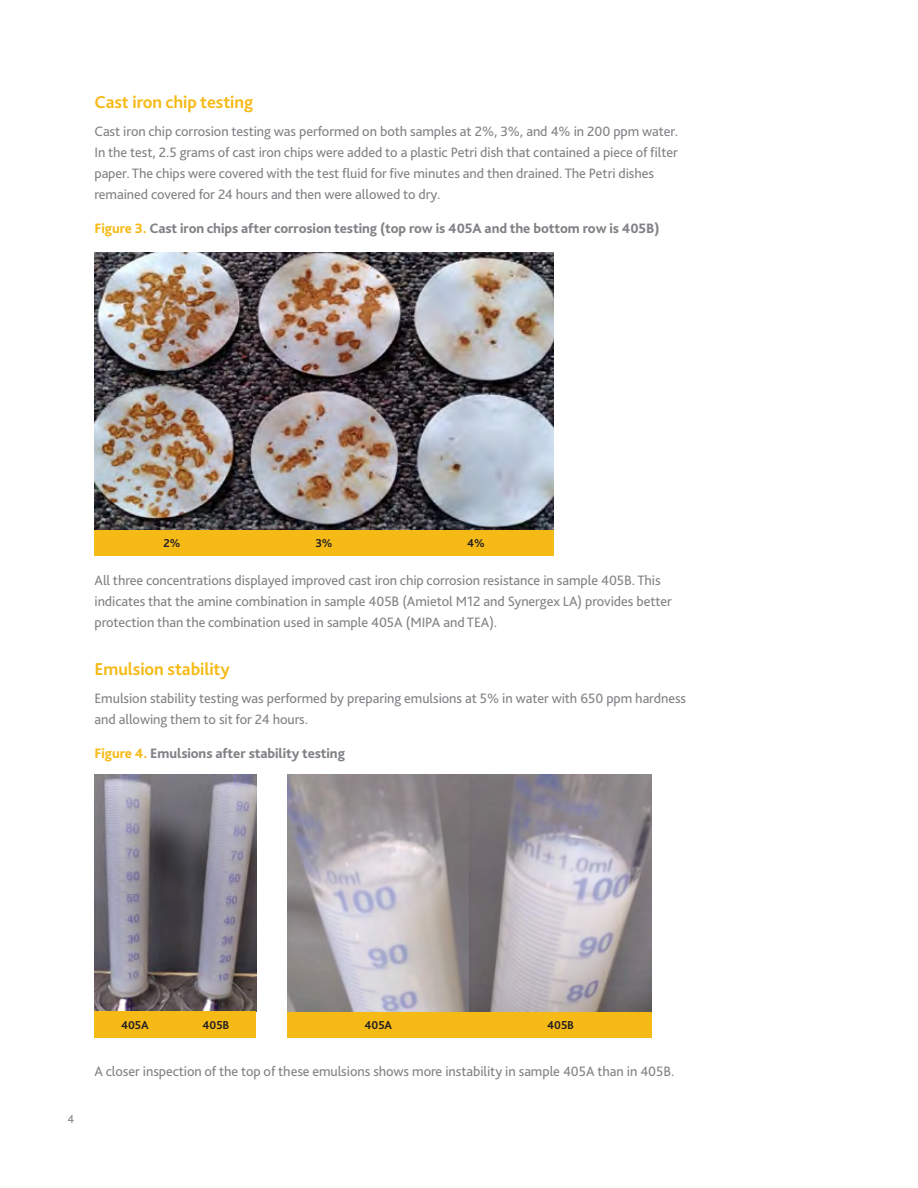
<style>
.page{position:relative;width:918px;height:1188px;background:#fff}
.page>*{position:absolute;margin:0;border:0;box-sizing:border-box;transform-origin:0 0}
.Section_Heading{font:700 18px "Bliss Pro";letter-spacing:-.005em;color:#f6ba17}
.Body_Copy{font:14.25px/21px "Bliss Pro";letter-spacing:-.005em;color:#808285}
.Table_and_Figure_Num{font:800 14.25px "Bliss Pro";letter-spacing:-.005em;color:#808285}
.t1{font:700 12px "Bliss Pro";letter-spacing:-.005em;color:#231f20}
.t2{font:12px "Bliss Pro";color:#808285}
.s1{color:#f6ba17}
</style>
<div class="page">
<div style="left:94px;top:529px;width:156px;height:27px;background:#f6ba17"></div>
<div style="left:250px;top:529px;width:148px;height:27px;background:#f6ba17"></div>
<div style="left:398px;top:529px;width:156px;height:27px;background:#f6ba17"></div>
<img style="left:94px;top:252px;width:460px;height:277px">
<img style="left:94px;top:775px;width:162px;height:236px">
<div style="left:94px;top:1011px;width:82px;height:27px;background:#f6ba17"></div>
<div style="left:176px;top:1011px;width:80px;height:27px;background:#f6ba17"></div>
<div style="left:287px;top:1011px;width:183px;height:27px;background:#f6ba17"></div>
<div style="left:470px;top:1011px;width:182px;height:27px;background:#f6ba17"></div>
<img style="left:287px;top:775px;width:365px;height:236px">
<p class="Section_Heading" style="left:94px;top:91px;width:160px">Cast iron chip testing</p>
<p class="Body_Copy" style="left:94px;top:120px;width:585px">Cast iron chip corrosion testing was performed on both samples at 2%, 3%, and 4% in 200 ppm water.<br>In the test, 2.5 grams of cast iron chips were added to a plastic Petri dish that contained a piece of filter paper. The chips were covered with the test fluid for five minutes and then drained. The Petri dishes remained covered for 24 hours and then were allowed to dry.</p>
<p class="Table_and_Figure_Num" style="left:94px;top:220px;width:567px"><span class="s1">Figure 3.</span> Cast iron chips after corrosion testing (top row is 405A and the bottom row is 405B)</p>
<p class="t1" style="left:164px;top:536px;width:19px">2%</p>
<p class="t1" style="left:315px;top:536px;width:19px">3%</p>
<p class="t1" style="left:467px;top:536px;width:19px">4%</p>
<p class="Body_Copy" style="left:94px;top:570px;width:579px">All three concentrations displayed improved cast iron chip corrosion resistance in sample 405B. This indicates that the amine combination in sample 405B (Amietol M12 and Synergex LA) provides better protection than the combination used in sample 405A (MIPA and TEA).</p>
<p class="Section_Heading" style="left:94px;top:658px;width:137px">Emulsion stability</p>
<p class="Body_Copy" style="left:94px;top:687px;width:593px">Emulsion stability testing was performed by preparing emulsions at 5% in water with 650 ppm hardness and allowing them to sit for 24 hours.</p>
<p class="Table_and_Figure_Num" style="left:94px;top:745px;width:252px"><span class="s1">Figure 4.</span> Emulsions after stability testing</p>
<p class="t2" style="left:68px;top:1111px;width:8px">4</p>
<p class="t1" style="left:121px;top:1018px;width:29px">405A</p>
<p class="t1" style="left:203px;top:1018px;width:28px">405B</p>
<p class="t1" style="left:365px;top:1018px;width:29px">405A</p>
<p class="t1" style="left:547px;top:1018px;width:28px">405B</p>
<p class="Body_Copy" style="left:94px;top:1061px;width:581px">A closer inspection of the top of these emulsions shows more instability in sample 405A than in 405B.</p>
</div>
